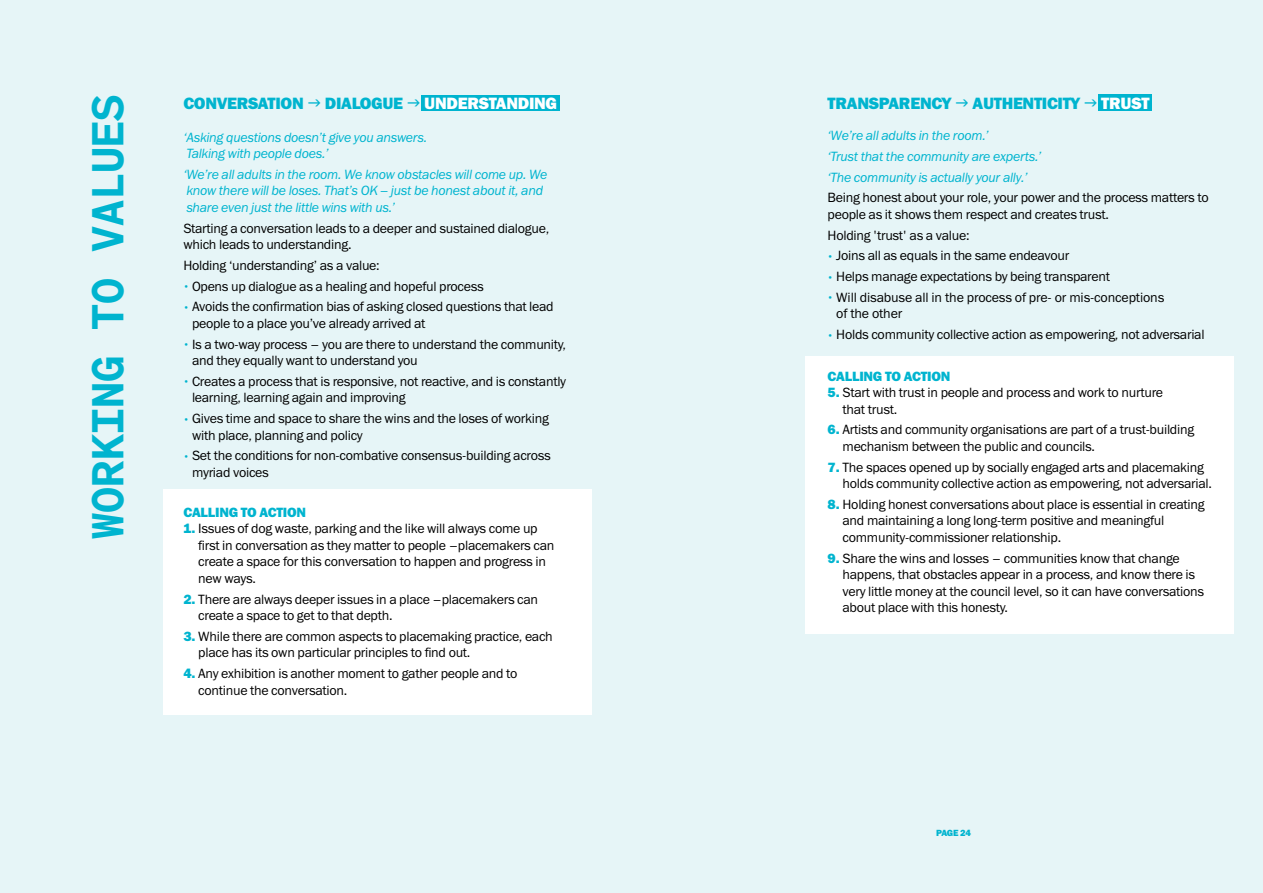
<style>
.page{position:relative;width:1263px;height:893px;background:#e6f5f7}
.page>*{position:absolute;margin:0;border:0;box-sizing:border-box;transform-origin:0 0}
.t1{font:600 43.5px "Test Sohne Mono";color:#00b4cf}
.t2{font:16.5px "Franklin Gothic Heavy C";letter-spacing:-.02em;color:#00b4cf}
.t3{font:16.5px "Franklin Gothic Heavy C";letter-spacing:-.02em;color:#fff}
.t4{font:13.5px/16.5px "Franklin Gothic Book C";letter-spacing:-.02em;color:#000}
.t5{font:italic 13.5px/16.5px "Franklin Gothic Book C";letter-spacing:-.02em;color:#00b4cf}
.t6{font:13.5px "Franklin Gothic Heavy C";letter-spacing:-.02em;color:#00b4cf}
.t7{font:9px "Franklin Gothic Heavy C";letter-spacing:-.025em;color:#00b4cf}
.s1{font-family:"Franklin Gothic Heavy C";font-size:7.5px;color:#00b4cf}
.s2{font-family:"Franklin Gothic Heavy C";color:#00b4cf}
</style>
<div class="page">
<div style="left:805px;top:356px;width:429px;height:278px;background:#fff"></div>
<div style="left:1098px;top:94px;width:54px;height:17px;background:#00b4cf"></div>
<div style="left:421px;top:95px;width:138px;height:16px;background:#00b4cf"></div>
<div style="left:163px;top:489px;width:429px;height:225px;background:#fff"></div>
<h1 class="t1" style="left:80px;top:539px;width:445px;rotate:-90deg">WORKING TO VALUES</h1>
<p class="t2" style="left:183px;top:94px;width:122px">CONVERSATION</p>
<p class="t2" style="left:325px;top:94px;width:80px">DIALOGUE</p>
<p class="t3" style="left:424px;top:94px;width:134px">UNDERSTANDING</p>
<p class="t5" style="left:183px;top:129px;width:245px">‘Asking questions doesn’t give you answers.<br>Talking with people does.’</p>
<p class="t5" style="left:183px;top:166px;width:366px">‘We’re all adults in the room. We know obstacles will come up. We know there will be loses. That’s OK – just be honest about it, and share even just the little wins with us.’</p>
<p class="t4" style="left:183px;top:220px;width:367px">Starting a conversation leads to a deeper and sustained dialogue, which leads to understanding.</p>
<p class="t4" style="left:183px;top:257px;width:198px">Holding ‘understanding’ as a value:</p>
<p class="t4" style="left:183px;top:278px;width:302px"><span class="s1">•</span> Opens up dialogue as a healing and hopeful process</p>
<p class="t4" style="left:192px;top:298px;width:363px;text-indent:-9px"><span class="s1">•</span> Avoids the confirmation bias of asking closed questions that lead people to a place you’ve already arrived at</p>
<p class="t4" style="left:192px;top:336px;width:375px;text-indent:-9px"><span class="s1">•</span> Is a two-way process – you are there to understand the community, and they equally want to understand you</p>
<p class="t4" style="left:192px;top:373px;width:375px;text-indent:-9px"><span class="s1">•</span> Creates a process that is responsive, not reactive, and is constantly learning, learning again and improving</p>
<p class="t4" style="left:192px;top:410px;width:358px;text-indent:-9px"><span class="s1">•</span> Gives time and space to share the wins and the loses of working with place, planning and policy</p>
<p class="t4" style="left:192px;top:447px;width:360px;text-indent:-9px"><span class="s1">•</span> Set the conditions for non-combative consensus-building across myriad voices</p>
<p class="t6" style="left:183px;top:505px;width:124px">CALLING TO ACTION</p>
<p class="t4" style="left:198px;top:520px;width:357px;text-indent:-15px"><span class="s2">1.</span> Issues of dog waste, parking and the like will always come up first in conversation as they matter to people –placemakers can create a space for this conversation to happen and progress in new ways.</p>
<p class="t4" style="left:198px;top:591px;width:341px;text-indent:-15px"><span class="s2">2.</span> There are always deeper issues in a place –placemakers can create a space to get to that depth.</p>
<p class="t4" style="left:198px;top:628px;width:356px;text-indent:-15px"><span class="s2">3.</span> While there are common aspects to placemaking practice, each place has its own particular principles to find out.</p>
<p class="t4" style="left:198px;top:665px;width:321px;text-indent:-15px"><span class="s2">4.</span> Any exhibition is another moment to gather people and to continue the conversation.</p>
<p class="t2" style="left:828px;top:94px;width:125px">TRANSPARENCY</p>
<p class="t2" style="left:973px;top:94px;width:109px">AUTHENTICITY</p>
<p class="t3" style="left:1101px;top:94px;width:50px">TRUST</p>
<p class="t5" style="left:828px;top:125px;width:215px;line-height:20.7px">‘We’re all adults in the room.’<br>‘Trust that the community are experts.’ ‘The community is actually your ally.’</p>
<p class="t4" style="left:828px;top:189px;width:382px">Being honest about your role, your power and the process matters to people as it shows them respect and creates trust.</p>
<p class="t4" style="left:828px;top:227px;width:143px">Holding 'trust' as a value:</p>
<p class="t4" style="left:828px;top:247px;width:243px"><span class="s1">•</span> Joins all as equals in the same endeavour</p>
<p class="t4" style="left:828px;top:268px;width:284px"><span class="s1">•</span> Helps manage expectations by being transparent</p>
<p class="t4" style="left:836px;top:289px;width:330px;text-indent:-9px"><span class="s1">•</span> Will disabuse all in the process of pre- or mis-conceptions of the other</p>
<p class="t4" style="left:828px;top:326px;width:378px"><span class="s1">•</span> Holds community collective action as empowering, not adversarial</p>
<p class="t6" style="left:828px;top:368px;width:124px">CALLING TO ACTION</p>
<p class="t4" style="left:842px;top:384px;width:322px;text-indent:-15px"><span class="s2">5.</span> Start with trust in people and process and work to nurture that trust.</p>
<p class="t4" style="left:842px;top:421px;width:353px;text-indent:-15px"><span class="s2">6.</span> Artists and community organisations are part of a trust-building mechanism between the public and councils.</p>
<p class="t4" style="left:842px;top:459px;width:371px;text-indent:-15px"><span class="s2">7.</span> The spaces opened up by socially engaged arts and placemaking holds community collective action as empowering, not adversarial.</p>
<p class="t4" style="left:842px;top:496px;width:364px;text-indent:-15px"><span class="s2">8.</span> Holding honest conversations about place is essential in creating and maintaining a long long-term positive and meaningful community-commissioner relationship.</p>
<p class="t4" style="left:842px;top:550px;width:363px;text-indent:-15px"><span class="s2">9.</span> Share the wins and losses – communities know that change happens, that obstacles appear in a process, and know there is very little money at the council level, so it can have conversations about place with this honesty.</p>
<p class="t7" style="left:936px;top:828px;width:37px">PAGE 24</p>
</div>
